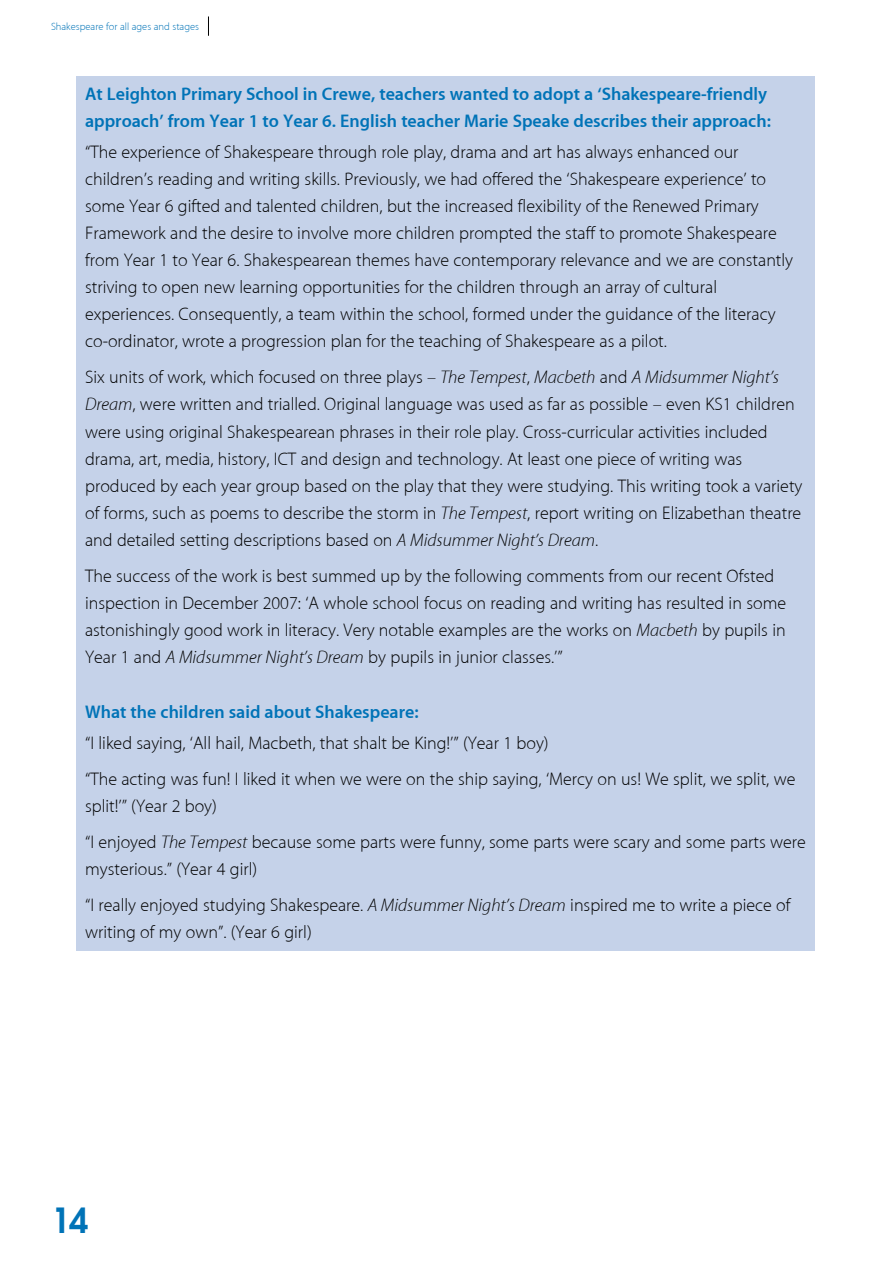
<style>
.page{position:relative;width:893px;height:1263px;background:#fff}
.page>*{position:absolute;margin:0;border:0;box-sizing:border-box;transform-origin:0 0}
.t1{font:600 34.5px "Avant Garde";color:#0073b7}
.t2{font:18px/27px "Myriad MM Light";color:#000}
.t3{font:700 18px/27px "Myriad MM Semi";color:#0073b7}
.t4{font:10.5px "Myriad MM Light";color:#0073b7}
.s1{font-style:italic}
</style>
<div class="page">
<svg style="left:208px;top:16px;width:1px;height:20px"></svg>
<div style="left:77px;top:77px;width:738px;height:874px;background:#c5d2e9"></div>
<p class="t4" style="left:51px;top:21px;width:150px">Shakespeare for all ages and stages</p>
<p class="t3" style="left:85px;top:81px;width:687px">At Leighton Primary School in Crewe, teachers wanted to adopt a ‘Shakespeare-friendly approach’ from Year 1 to Year 6. English teacher Marie Speake describes their approach:</p>
<p class="t2" style="left:85px;top:140px;width:710px">“The experience of Shakespeare through role play, drama and art has always enhanced our children’s reading and writing skills. Previously, we had offered the ‘Shakespeare experience’ to some Year 6 gifted and talented children, but the increased flexibility of the Renewed Primary Framework and the desire to involve more children prompted the staff to promote Shakespeare from Year 1 to Year 6. Shakespearean themes have contemporary relevance and we are constantly striving to open new learning opportunities for the children through an array of cultural experiences. Consequently, a team within the school, formed under the guidance of the literacy co-ordinator, wrote a progression plan for the teaching of Shakespeare as a pilot.</p>
<p class="t2" style="left:85px;top:365px;width:719px">Six units of work, which focused on three plays – <span class="s1">The Tempest</span>, <span class="s1">Macbeth</span> and <span class="s1">A Midsummer Night’s Dream</span>, were written and trialled. Original language was used as far as possible – even KS1 children were using original Shakespearean phrases in their role play. Cross-curricular activities included drama, art, media, history, ICT and design and technology. At least one piece of writing was produced by each year group based on the play that they were studying. This writing took a variety of forms, such as poems to describe the storm in <span class="s1">The Tempest</span>, report writing on Elizabethan theatre and detailed setting descriptions based on <span class="s1">A Midsummer Night’s Dream</span>.</p>
<p class="t2" style="left:85px;top:563px;width:702px">The success of the work is best summed up by the following comments from our recent Ofsted inspection in December 2007: ‘A whole school focus on reading and writing has resulted in some astonishingly good work in literacy. Very notable examples are the works on <span class="s1">Macbeth</span> by pupils in Year 1 and <span class="s1">A Midsummer Night’s Dream</span> by pupils in junior classes.’”</p>
<p class="t3" style="left:85px;top:699px;width:335px">What the children said about Shakespeare:</p>
<p class="t2" style="left:85px;top:726px;width:712px;line-height:36px">“I liked saying, ‘All hail, Macbeth, that shalt be King!’” (Year 1 boy)<br>“The acting was fun! I liked it when we were on the ship saying, ‘Mercy on us! We split, we split, we</p>
<p class="t2" style="left:85px;top:789px;width:722px;line-height:36px">split!’” (Year 2 boy)<br>“I enjoyed <span class="s1">The Tempest</span> because some parts were funny, some parts were scary and some parts were</p>
<p class="t2" style="left:85px;top:852px;width:707px;line-height:36px">mysterious.” (Year 4 girl)<br>“I really enjoyed studying Shakespeare. <span class="s1">A Midsummer Night’s Dream</span> inspired me to write a piece of</p>
<p class="t2" style="left:85px;top:919px;width:228px">writing of my own”. (Year 6 girl)</p>
<h1 class="t1" style="left:51px;top:1197px;width:39px">14</h1>
</div>
